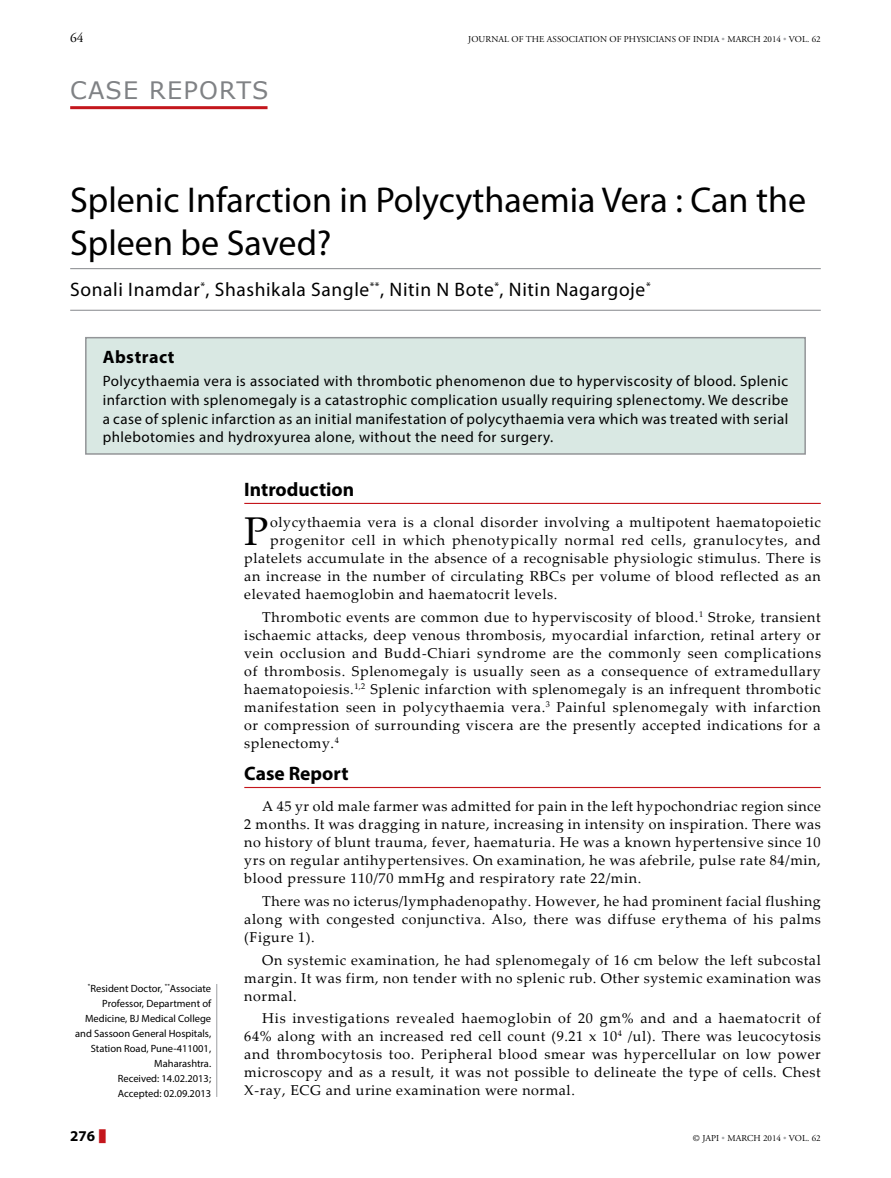
<style>
.page{position:relative;width:891px;height:1178px;background:#fff}
.page>*{position:absolute;margin:0;border:0;box-sizing:border-box;transform-origin:0 0}
.t1{font:40.05px "Palatino Linotype";color:#000}
.t2{font:36px/43.2px "Myriad Pro";color:#000}
.t3{font:24px "MS Reference Sans Serif";letter-spacing:.05em;color:#808285}
.t4{font:19.5px "Myriad Pro";letter-spacing:.03em;color:#000}
.t5{font:700 19.5px "Myriad Pro";color:#000}
.t6{font:700 18px "Myriad Pro";letter-spacing:.03em;color:#000}
.t7{font:15px/18.8px "Myriad Pro";letter-spacing:.03em;color:#000;text-align:justify}
.t8{font:700 15px "Myriad Pro";color:#000}
.t9{font:14.25px/18px "Palatino Linotype";letter-spacing:.04em;color:#000;text-align:justify}
.t10{font:14.25px "Palatino Linotype";letter-spacing:.06em;color:#000}
.t11{font:13.5px "Adobe Garamond Pro";color:#000}
.t12{font:10.5px/15px "Myriad Pro";color:#000;text-align:right}
.t13{font:9px "Adobe Garamond Pro";letter-spacing:.015em;color:#000}
.s1{color:#a7a9ac}
</style>
<div class="page">
<hr style="left:70px;top:268px;width:751px;height:1px;background:#939598">
<hr style="left:70px;top:310px;width:751px;height:1px;background:#939598">
<div style="left:86px;top:337px;width:719px;height:117px;background:#d9e8e3"></div>
<div style="left:85px;top:337px;width:721px;height:117px;border:2px solid #939598"></div>
<hr style="left:216px;top:983px;width:1px;height:113px;background:#a7a9ac">
<hr style="left:244px;top:503px;width:577px;height:1px;background:#c4161c">
<hr style="left:244px;top:786px;width:577px;height:2px;background:#c4161c">
<hr style="left:70px;top:106px;width:198px;height:3px;background:#c4161c">
<p class="t11" style="left:70px;top:30px;width:15px">64</p>
<p class="t13" style="left:468px;top:34px;width:354px">JOURNAL OF THE ASSOCIATION OF PHYSICIANS OF INDIA <span class="s1">•</span> MARCH 2014 <span class="s1">•</span> VOL. 62</p>
<h3 class="t3" style="left:70px;top:75px;width:200px">CASE REPORTS</h3>
<h2 class="t2" style="left:70px;top:177px;width:737px">Splenic Infarction in Polycythaemia Vera : Can the<br>Spleen be Saved?</h2>
<h3 class="t4" style="left:70px;top:277px;width:582px">Sonali Inamdar<sup>*</sup>, Shashikala Sangle<sup>**</sup>, Nitin N Bote<sup>*</sup>, Nitin Nagargoje<sup>*</sup></h3>
<p class="t6" style="left:103px;top:345px;width:73px">Abstract</p>
<p class="t7" style="left:103px;top:371px;width:687px">Polycythaemia vera is associated with thrombotic phenomenon due to hyperviscosity of blood. Splenic infarction with splenomegaly is a catastrophic complication usually requiring splenectomy. We describe a case of splenic infarction as an initial manifestation of polycythaemia vera which was treated with serial phlebotomies and hydroxyurea alone, without the need for surgery.</p>
<p class="t12" style="left:75px;top:980px;width:137px"><sup>*</sup>Resident Doctor, <sup>**</sup>Associate<br>Professor, Department of<br>Medicine, BJ Medical College and Sassoon General Hospitals,<br>Station Road, Pune-411001,<br>Maharashtra.<br>Received: 14.02.2013;<br>Accepted: 02.09.2013</p>
<h3 class="t5" style="left:244px;top:477px;width:111px">Introduction</h3>
<h1 class="t1" style="left:244px;top:503px;width:26px">P</h1>
<p class="t9" style="left:270px;top:513px;width:552px">olycythaemia vera is a clonal disorder involving a multipotent haematopoietic</p>
<p class="t10" style="left:270px;top:530px;width:552px">progenitor cell in which phenotypically normal red cells, granulocytes, and</p>
<p class="t9" style="left:244px;top:549px;width:578px">platelets accumulate in the absence of a recognisable physiologic stimulus. There is</p>
<p class="t9" style="left:244px;top:567px;width:578px">an increase in the number of circulating RBCs per volume of blood reflected as an</p>
<p class="t9" style="left:244px;top:585px;width:314px">elevated haemoglobin and haematocrit levels.</p>
<p class="t9" style="left:244px;top:607px;width:578px;text-indent:18px">Thrombotic events are common due to hyperviscosity of blood.<sup>1</sup> Stroke, transient ischaemic attacks, deep venous thrombosis, myocardial infarction, retinal artery or vein occlusion and Budd-Chiari syndrome are the commonly seen complications of thrombosis. Splenomegaly is usually seen as a consequence of extramedullary haematopoiesis.<sup>1,2</sup> Splenic infarction with splenomegaly is an infrequent thrombotic manifestation seen in polycythaemia vera.<sup>3</sup> Painful splenomegaly with infarction or compression of surrounding viscera are the presently accepted indications for a splenectomy.<sup>4</sup></p>
<h3 class="t5" style="left:244px;top:761px;width:106px">Case Report</h3>
<p class="t9" style="left:244px;top:796px;width:578px;text-indent:18px">A 45 yr old male farmer was admitted for pain in the left hypochondriac region since 2 months. It was dragging in nature, increasing in intensity on inspiration. There was no history of blunt trauma, fever, haematuria. He was a known hypertensive since 10 yrs on regular antihypertensives. On examination, he was afebrile, pulse rate 84/min, blood pressure 110/70 mmHg and respiratory rate 22/min.</p>
<p class="t9" style="left:244px;top:891px;width:578px;text-indent:18px">There was no icterus/lymphadenopathy. However, he had prominent facial flushing along with congested conjunctiva. Also, there was diffuse erythema of his palms (Figure 1).</p>
<p class="t9" style="left:244px;top:949px;width:578px;text-indent:18px">On systemic examination, he had splenomegaly of 16 cm below the left subcostal margin. It was firm, non tender with no splenic rub. Other systemic examination was normal.</p>
<p class="t9" style="left:244px;top:1008px;width:578px;text-indent:18px">His investigations revealed haemoglobin of 20 gm% and and a haematocrit of 64% along with an increased red cell count (9.21 x 10<sup>4</sup> /ul). There was leucocytosis and thrombocytosis too. Peripheral blood smear was hypercellular on low power microscopy and as a result, it was not possible to delineate the type of cells. Chest X-ray, ECG and urine examination were normal.</p>
<p class="t8" style="left:70px;top:1125px;width:26px">276</p>
<p class="t13" style="left:693px;top:1132px;width:19px">© JAPI</p>
<p class="t13" style="left:722px;top:1132px;width:14px"><span class="s1">•</span> MARCH</p>
<p class="t13" style="left:763px;top:1132px;width:59px">2014 <span class="s1">•</span> VOL. 62</p>
</div>
